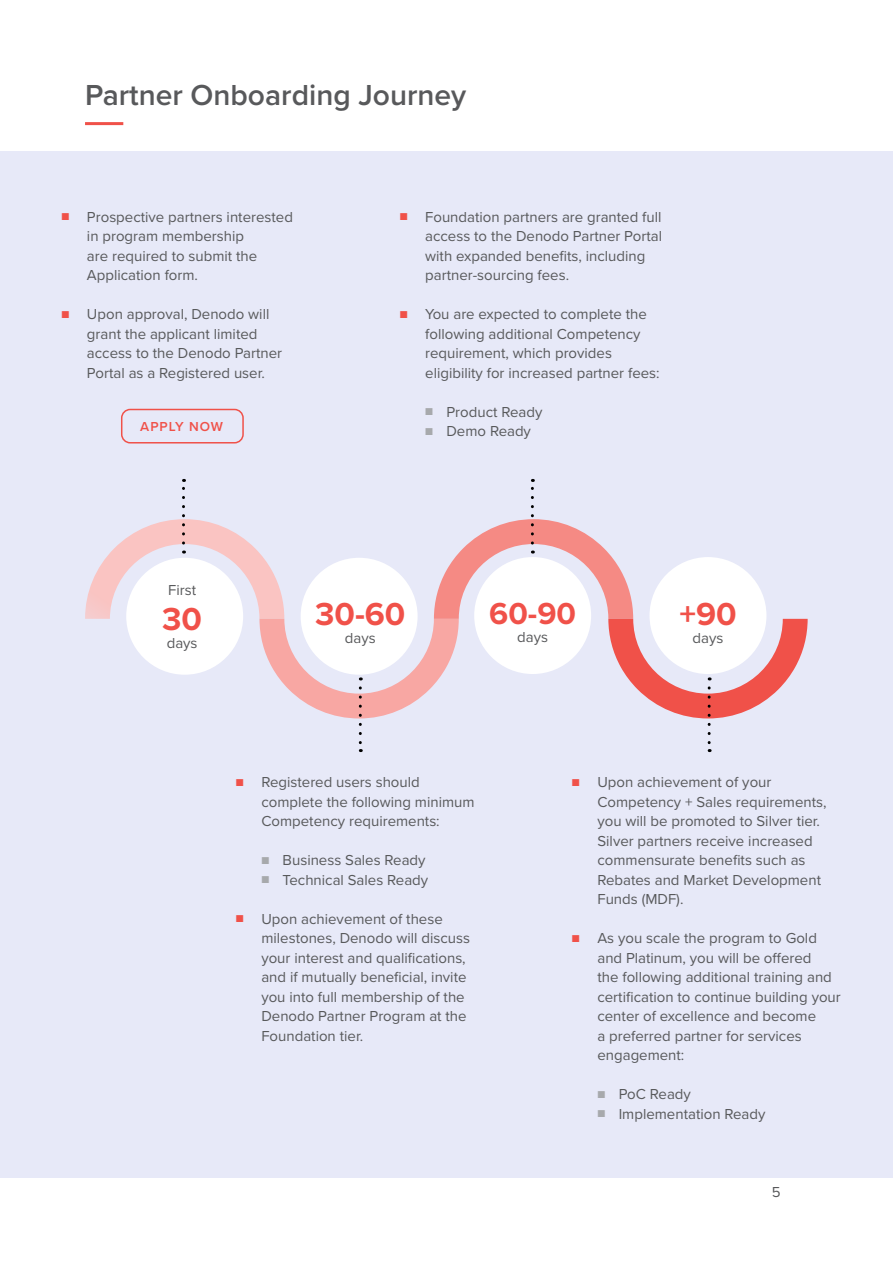
<style>
.page{position:relative;width:893px;height:1263px;background:#fff}
.page>*{position:absolute;margin:0;border:0;box-sizing:border-box;transform-origin:0 0}
.t1{font:700 33px "Proxima Nova";color:#f05149}
.t2{font:700 31.5px "Proxima Nova";color:#f05149}
.t3{font:600 30px "Proxima Nova";color:#58595b}
.t4{font:15px/19.5px "Proxima Nova";color:#58595b}
.t5{font:600 13.5px "Proxima Nova";letter-spacing:.075em;color:#f05149}
.s1{font-weight:600;font-size:12px;color:#f05149}
.s2{font-weight:600;font-size:12px;color:#a7a9ac}
</style>
<div class="page">
<div style="left:0;top:151px;width:893px;height:1026px;background:#e7e9f8"></div>
<hr style="left:85px;top:122px;width:38px;height:3px;background:#f05149">
<svg style="left:85px;top:479px;width:723px;height:273px"></svg>
<div style="left:121px;top:409px;width:123px;height:34px;border:2px solid #f05149;border-radius:9px"></div>
<h3 class="t3" style="left:85px;top:72px;width:383px">Partner Onboarding Journey</h3>
<p class="t4" style="left:87px;top:206px;width:207px;text-indent:-26px"><span class="s1">■</span> Prospective partners interested in program membership<br>are required to submit the<br>Application form.</p>
<p class="t4" style="left:87px;top:304px;width:197px;text-indent:-26px"><span class="s1">■</span> Upon approval, Denodo will grant the applicant limited access to the Denodo Partner<br>Portal as a Registered user.</p>
<p class="t5" style="left:140px;top:417px;width:84px">APPLY NOW</p>
<p class="t4" style="left:425px;top:206px;width:238px;text-indent:-26px"><span class="s1">■</span> Foundation partners are granted full access to the Denodo Partner Portal with expanded benefits, including partner-sourcing fees.</p>
<p class="t4" style="left:425px;top:304px;width:236px;text-indent:-26px"><span class="s1">■</span> You are expected to complete the following additional Competency requirement, which provides eligibility for increased partner fees:</p>
<p class="t4" style="left:425px;top:401px;width:119px"><span class="s2">■</span> Product Ready</p>
<p class="t4" style="left:425px;top:421px;width:107px"><span class="s2">■</span> Demo Ready</p>
<p class="t4" style="left:168px;top:580px;width:29px">First</p>
<h1 class="t1" style="left:162px;top:594px;width:41px">30</h1>
<p class="t4" style="left:167px;top:632px;width:32px">days</p>
<h1 class="t1" style="left:315px;top:589px;width:92px">30-60</h1>
<p class="t4" style="left:345px;top:627px;width:32px">days</p>
<h2 class="t2" style="left:489px;top:590px;width:88px">60-90</h2>
<p class="t4" style="left:517px;top:626px;width:32px">days</p>
<h1 class="t1" style="left:679px;top:589px;width:59px">+90</h1>
<p class="t4" style="left:692px;top:627px;width:32px">days</p>
<p class="t4" style="left:261px;top:772px;width:215px;text-indent:-26px"><span class="s1">■</span> Registered users should complete the following minimum<br>Competency requirements:</p>
<p class="t4" style="left:261px;top:850px;width:166px"><span class="s2">■</span> Business Sales Ready</p>
<p class="t4" style="left:261px;top:869px;width:168px"><span class="s2">■</span> Technical Sales Ready</p>
<p class="t4" style="left:261px;top:908px;width:210px;text-indent:-26px"><span class="s1">■</span> Upon achievement of these milestones, Denodo will discuss your interest and qualifications, and if mutually beneficial, invite you into full membership of the<br>Denodo Partner Program at the<br>Foundation tier.</p>
<p class="t4" style="left:597px;top:772px;width:231px;text-indent:-26px"><span class="s1">■</span> Upon achievement of your<br>Competency + Sales requirements, you will be promoted to Silver tier.<br>Silver partners receive increased commensurate benefits such as<br>Rebates and Market Development<br>Funds (MDF).</p>
<p class="t4" style="left:597px;top:928px;width:245px;text-indent:-26px"><span class="s1">■</span> As you scale the program to Gold and Platinum, you will be offered<br>the following additional training and certification to continue building your center of excellence and become<br>a preferred partner for services engagement:</p>
<p class="t4" style="left:597px;top:1084px;width:95px"><span class="s2">■</span> PoC Ready</p>
<p class="t4" style="left:597px;top:1103px;width:170px"><span class="s2">■</span> Implementation Ready</p>
<p class="t4" style="left:772px;top:1181px;width:10px">5</p>
</div>
